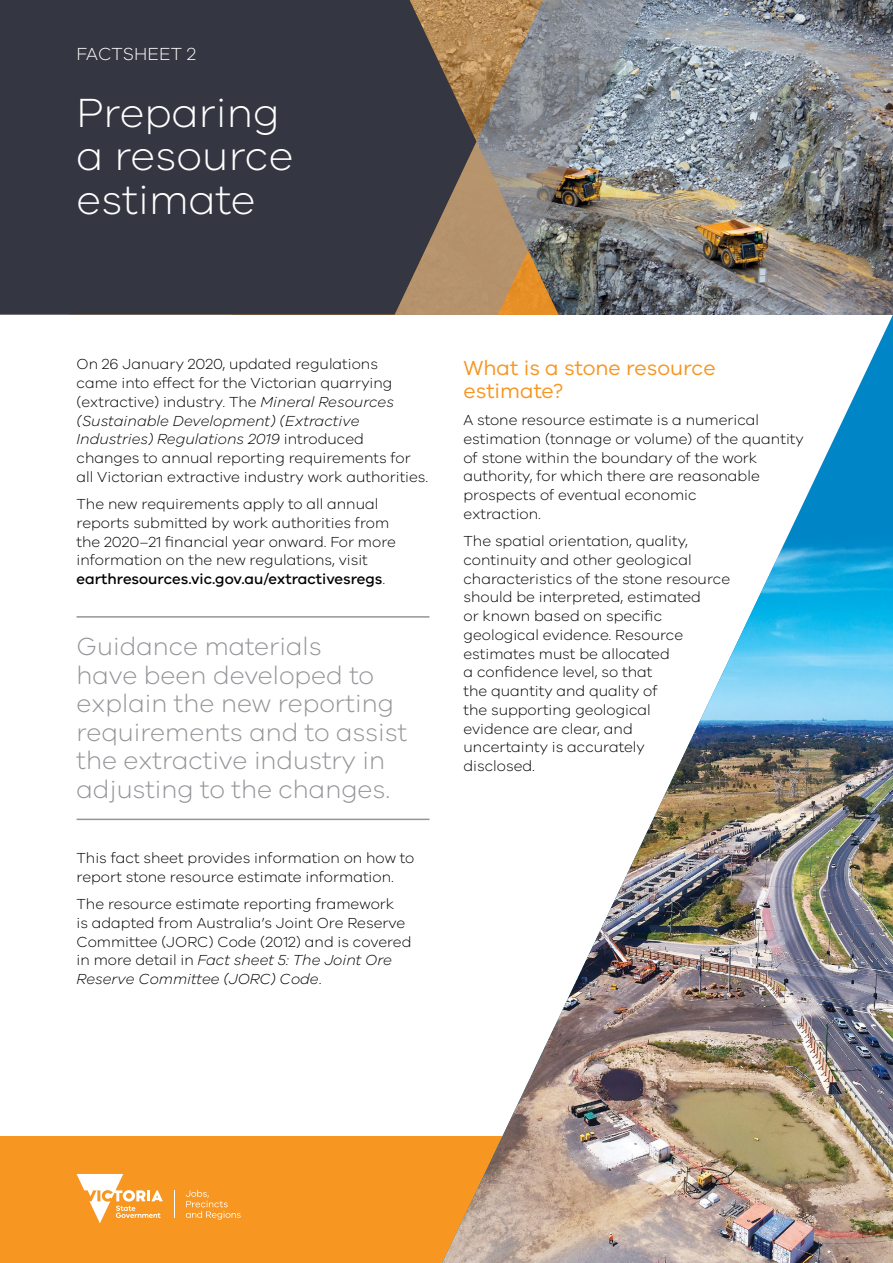
<style>
.page{position:relative;width:893px;height:1263px;background:#fff}
.page>*{position:absolute;margin:0;border:0;box-sizing:border-box;transform-origin:0 0}
.t1{font:300 42px/43.7px "VIC";color:#fff}
.t2{font:300 25.5px/28.5px "VIC";color:#949499}
.t3{font:21px/22.5px "VIC";color:#f79621}
.t4{font:300 18px "VIC";letter-spacing:.01em;color:#fff}
.t5{font:300 15px/18.8px "VIC";color:#000}
.s1{font-style:italic}
.s2{font-weight:500}
</style>
<div class="page">
<div style="left:0;top:1136px;width:893px;height:127px;background:#f79621"></div>
<img style="left:722px;top:0;width:171px;height:315px">
<div style="left:0;top:0;width:355px;height:315px;background:#343741"></div>
<img style="left:355px;top:0;width:367px;height:315px">
<svg style="left:77px;top:1174px;width:86px;height:49px"></svg>
<svg style="left:174px;top:1190px;width:1px;height:28px"></svg>
<svg style="left:186px;top:1190px;width:55px;height:29px"></svg>
<svg style="left:798px;top:315px;width:95px;height:199px"></svg>
<img style="left:442px;top:514px;width:451px;height:749px">
<hr style="left:77px;top:819px;width:352px;height:1px;background:#949499">
<hr style="left:77px;top:616px;width:352px;height:2px;background:#949499">
<p class="t4" style="left:77px;top:43px;width:121px">FACTSHEET 2</p>
<h1 class="t1" style="left:77px;top:89px;width:218px">Preparing a resource estimate</h1>
<p class="t5" style="left:77px;top:354px;width:353px">On 26 January 2020, updated regulations<br>came into effect for the Victorian quarrying (extractive) industry. The <span class="s1">Mineral Resources (Sustainable Development) (Extractive Industries) Regulations 2019</span> introduced changes to annual reporting requirements for all Victorian extractive industry work authorities.</p>
<p class="t5" style="left:77px;top:494px;width:321px">The new requirements apply to all annual reports submitted by work authorities from the 2020–21 financial year onward. For more information on the new regulations, visit <span class="s2">earthresources.vic.gov.au/extractivesregs</span>.</p>
<h2 class="t2" style="left:77px;top:631px;width:332px">Guidance materials<br>have been developed to explain the new reporting requirements and to assist the extractive industry in adjusting to the changes.</h2>
<p class="t5" style="left:77px;top:848px;width:339px">This fact sheet provides information on how to report stone resource estimate information.</p>
<p class="t5" style="left:77px;top:894px;width:337px">The resource estimate reporting framework<br>is adapted from Australia’s Joint Ore Reserve Committee (JORC) Code (2012) and is covered in more detail in <span class="s1">Fact sheet 5: The Joint Ore Reserve Committee (JORC) Code</span>.</p>
<h3 class="t3" style="left:463px;top:356px;width:254px">What is a stone resource estimate?</h3>
<p class="t5" style="left:463px;top:410px;width:342px">A stone resource estimate is a numerical estimation (tonnage or volume) of the quantity of stone within the boundary of the work authority, for which there are reasonable prospects of eventual economic<br>extraction.</p>
<p class="t5" style="left:463px;top:531px;width:268px">The spatial orientation, quality, continuity and other geological characteristics of the stone resource should be interpreted, estimated<br>or known based on specific geological evidence. Resource estimates must be allocated<br>a confidence level, so that<br>the quantity and quality of<br>the supporting geological<br>evidence are clear, and<br>uncertainty is accurately<br>disclosed.</p>
</div>
